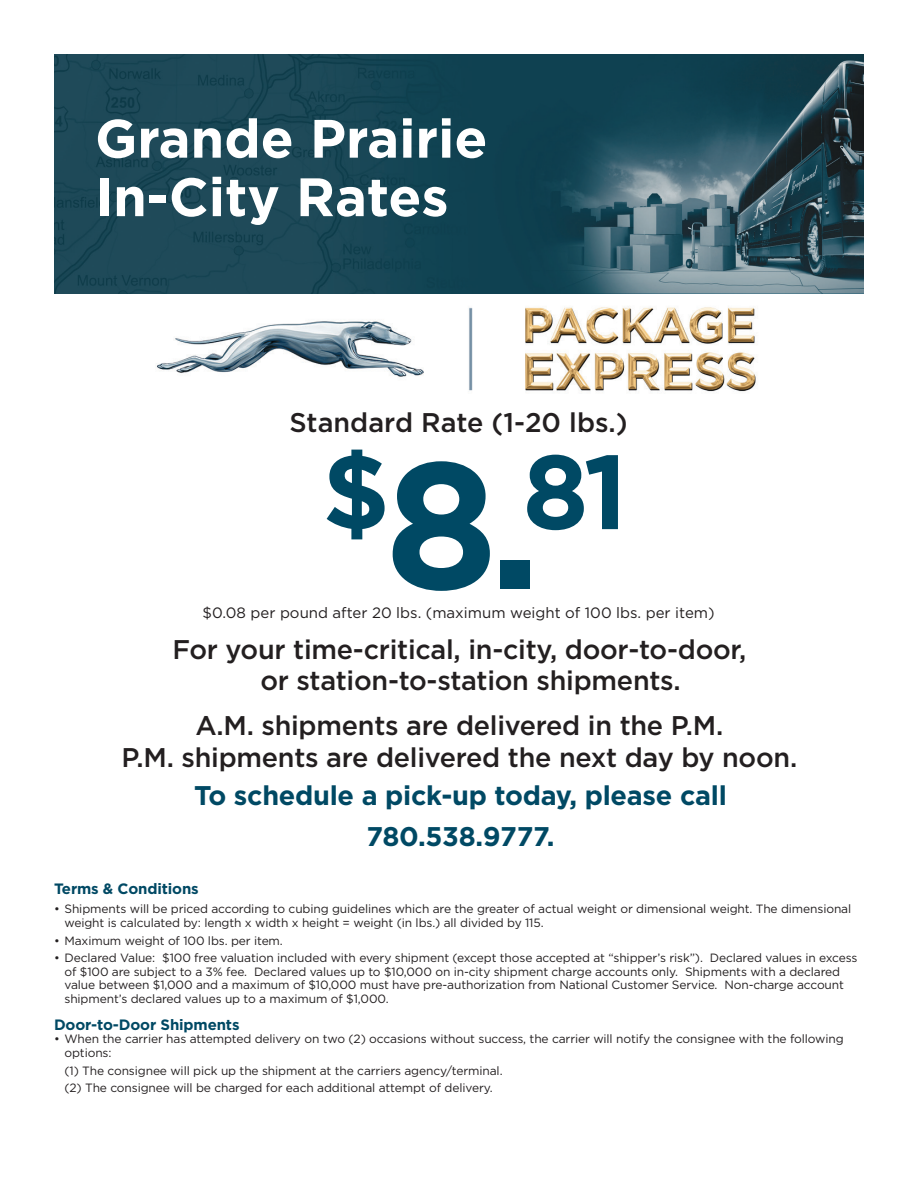
<style>
.page{position:relative;width:918px;height:1188px;background:#fff}
.page>*{position:absolute;margin:0;border:0;box-sizing:border-box;transform-origin:0 0}
.t1{font:700 105px "Gotham";color:#004964}
.t2{font:700 54px/58.5px "Gotham";color:#fff}
.t3{font:500 27px/31.5px "Gotham";letter-spacing:-.01em;color:#231f20}
.t4{font:700 27px/40.5px "Gotham";letter-spacing:-.01em;color:#004964;text-align:center}
.t5{font:15px "Gotham";color:#231f20}
.t6{font:700 15px "Gotham";letter-spacing:-.01em;color:#004964}
.t7{font:12px/13.5px "Gotham";letter-spacing:-.01em;color:#231f20}
.s1{font-size:180px}
</style>
<div class="page">
<img style="left:55px;top:54px;width:808px;height:240px">
<img style="left:157px;top:307px;width:599px;height:85px">
<h2 class="t2" style="left:95px;top:109px;width:394px">Grande Prairie<br>In-City Rates</h2>
<h3 class="t3" style="left:290px;top:406px;width:340px">Standard Rate (1-20 lbs.)</h3>
<h1 class="t1" style="left:322px;top:422px;width:307px">$<span class="s1">8.</span>81</h1>
<p class="t5" style="left:203px;top:603px;width:514px">$0.08 per pound after 20 lbs. (maximum weight of 100 lbs. per item)</p>
<h3 class="t3" style="left:260px;top:633px;width:487px;text-indent:-88px">For your time-critical, in-city, door-to-door, or station-to-station shipments.</h3>
<h3 class="t3" style="left:122px;top:710px;width:677px;text-align:center">A.M. shipments are delivered in the P.M.<br>P.M. shipments are delivered the next day by noon.</h3>
<h3 class="t4" style="left:194px;top:775px;width:534px">To schedule a pick-up today, please call<br>780.538.9777.</h3>
<p class="t6" style="left:54px;top:879px;width:146px">Terms &amp; Conditions</p>
<p class="t7" style="left:64px;top:902px;width:788px;text-indent:-10px">• Shipments will be priced according to cubing guidelines which are the greater of actual weight or dimensional weight. The dimensional weight is calculated by: length x width x height = weight (in lbs.) all divided by 115.</p>
<p class="t7" style="left:54px;top:933px;width:230px">• Maximum weight of 100 lbs. per item.</p>
<p class="t7" style="left:64px;top:951px;width:795px;text-indent:-10px">• Declared Value: $100 free valuation included with every shipment (except those accepted at “shipper’s risk”). Declared values in excess of $100 are subject to a 3% fee. Declared values up to $10,000 on in-city shipment charge accounts only. Shipments with a declared value between $1,000 and a maximum of $10,000 must have pre-authorization from National Customer Service. Non-charge account shipment’s declared values up to a maximum of $1,000.</p>
<p class="t6" style="left:54px;top:1015px;width:187px">Door-to-Door Shipments</p>
<p class="t7" style="left:64px;top:1032px;width:781px;text-indent:-10px">• When the carrier has attempted delivery on two (2) occasions without success, the carrier will notify the consignee with the following options:</p>
<p class="t7" style="left:64px;top:1061px;width:440px;line-height:17.9px">(1) The consignee will pick up the shipment at the carriers agency/terminal. (2) The consignee will be charged for each additional attempt of delivery.</p>
</div>
